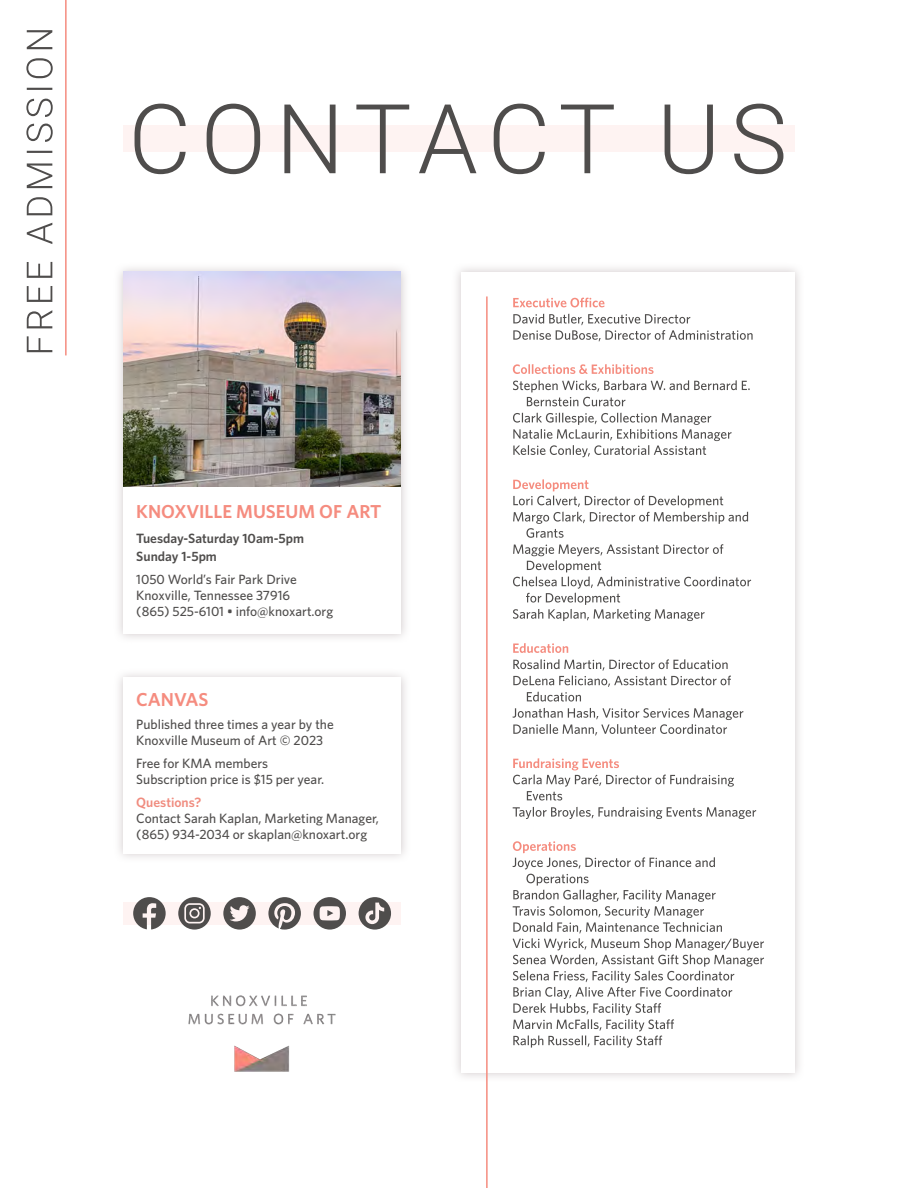
<style>
.page{position:relative;width:918px;height:1188px;background:#fff}
.page>*{position:absolute;margin:0;border:0;box-sizing:border-box;transform-origin:0 0}
.t1{font:600 18.75px "Whitney HTF";color:#f58c7f}
.t2{font:500 13.5px/16.2px "Whitney HTF";color:#4f4d4c}
.t3{font:600 13.5px/18px "Whitney HTF";color:#4f4d4c}
.t4{font:600 13.5px "Whitney HTF";color:#f08c7f}
</style>
<div class="page">
<div style="left:123px;top:126px;width:672px;height:26px;background:#fef3f2"></div>
<div style="left:123px;top:902px;width:278px;height:22px;background:#fef3f2"></div>
<svg style="left:133px;top:897px;width:33px;height:32px"></svg>
<svg style="left:178px;top:897px;width:33px;height:33px"></svg>
<svg style="left:314px;top:897px;width:32px;height:33px"></svg>
<svg style="left:268px;top:897px;width:33px;height:33px"></svg>
<svg style="left:223px;top:897px;width:33px;height:33px"></svg>
<svg style="left:359px;top:897px;width:32px;height:33px"></svg>
<div style="left:451px;top:262px;width:353px;height:820px;background:#c4bbbd;opacity:.75"></div>
<div style="left:461px;top:272px;width:334px;height:801px;background:#fff"></div>
<svg style="left:513px;top:314px;width:240px;height:27px"></svg>
<svg style="left:513px;top:298px;width:91px;height:9px"></svg>
<svg style="left:513px;top:841px;width:251px;height:207px"></svg>
<svg style="left:513px;top:413px;width:219px;height:44px"></svg>
<svg style="left:513px;top:380px;width:237px;height:26px"></svg>
<svg style="left:513px;top:364px;width:141px;height:10px"></svg>
<svg style="left:513px;top:544px;width:238px;height:77px"></svg>
<svg style="left:513px;top:479px;width:235px;height:59px"></svg>
<svg style="left:513px;top:807px;width:243px;height:12px"></svg>
<svg style="left:513px;top:758px;width:221px;height:43px"></svg>
<svg style="left:513px;top:708px;width:230px;height:28px"></svg>
<svg style="left:513px;top:659px;width:218px;height:43px"></svg>
<svg style="left:513px;top:643px;width:55px;height:10px"></svg>
<hr style="left:65px;top:0;width:2px;height:355px;background:#f58c7f">
<div style="left:113px;top:262px;width:298px;height:382px;background:#c4bbbd;opacity:.75"></div>
<div style="left:123px;top:272px;width:278px;height:362px;background:#fff"></div>
<img style="left:123px;top:272px;width:278px;height:215px">
<div style="left:113px;top:668px;width:298px;height:195px;background:#c4bbbd;opacity:.75"></div>
<div style="left:123px;top:678px;width:278px;height:176px;background:#fff"></div>
<svg style="left:26px;top:30px;width:27px;height:322px"></svg>
<img style="left:188px;top:995px;width:148px;height:77px">
<hr style="left:486px;top:296px;width:2px;height:892px;background:#f58c7f">
<svg style="left:135px;top:104px;width:648px;height:70px"></svg>
<h1 class="t1" style="left:136px;top:500px;width:247px">KNOXVILLE MUSEUM OF ART</h1>
<p class="t3" style="left:136px;top:529px;width:169px">Tuesday-Saturday 10am-5pm<br>Sunday 1-5pm</p>
<p class="t2" style="left:136px;top:570px;width:198px">1050 World’s Fair Park Drive<br>Knoxville, Tennessee 37916<br>(865) 525-6101 • info@knoxart.org</p>
<h1 class="t1" style="left:136px;top:688px;width:74px">CANVAS</h1>
<p class="t2" style="left:136px;top:716px;width:199px">Published three times a year by the<br>Knoxville Museum of Art © 2023</p>
<p class="t2" style="left:136px;top:755px;width:189px">Free for KMA members<br>Subscription price is $15 per year.</p>
<p class="t4" style="left:136px;top:794px;width:66px">Questions?</p>
<p class="t2" style="left:136px;top:810px;width:244px">Contact Sarah Kaplan, Marketing Manager, (865) 934-2034 or skaplan@knoxart.org</p>
</div>
